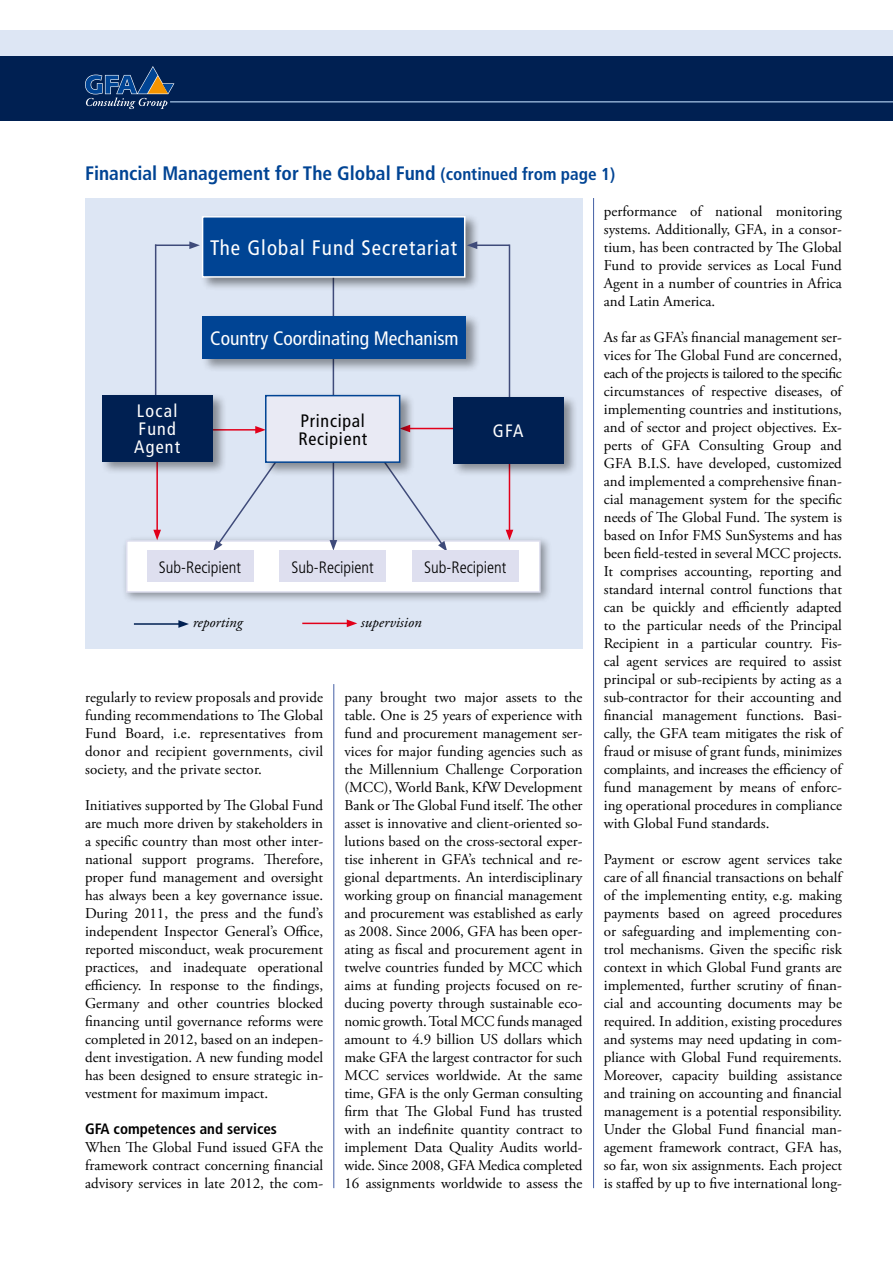
<style>
.page{position:relative;width:893px;height:1263px;background:#fff}
.page>*{position:absolute;margin:0;border:0;box-sizing:border-box;transform-origin:0 0}
.t1{font:condensed 21px "Frutiger LT Std";letter-spacing:.05em;color:#fff}
.t2{font:700 condensed 19.5px "Frutiger LT Std";color:#004494}
.t3{font:condensed 19.5px "Frutiger LT Std";color:#fff}
.t4{font:condensed 18px/18px "Frutiger LT Std";letter-spacing:.04em;color:#000}
.t5{font:condensed 18px/18px "Frutiger LT Std";letter-spacing:.07em;color:#fff}
.t6{font:300 condensed 16.5px "Frutiger LT Std";color:#000}
.t7{font:15px/18px "Adobe Garamond Pro";color:#000;text-align:justify}
.t8{font:700 condensed 15px "Frutiger LT Std";color:#000}
.t9{font:italic 15px "Adobe Garamond Pro";color:#000}
.s1{font-size:17.25px}
</style>
<div class="page">
<div style="left:0;top:55px;width:893px;height:66px;background:#002052"></div>
<svg style="left:85px;top:66px;width:89px;height:43px"></svg>
<hr style="left:170px;top:101px;width:723px;height:1px;background:#a4c2e3">
<div style="left:0;top:30px;width:893px;height:25px;background:#dde6f4"></div>
<div style="left:85px;top:198px;width:498px;height:450px;background:#dde6f4"></div>
<div style="left:121px;top:535px;width:431px;height:69px;background:#000;opacity:.4"></div>
<div style="left:126px;top:540px;width:415px;height:53px;background:#fff;border:2px solid #dedfef"></div>
<hr style="left:408px;top:428px;width:90px;height:1px;background:#e2001a">
<svg style="left:359px;top:427px;width:88px;height:124px"></svg>
<hr style="left:156px;top:442px;width:2px;height:90px;background:#e2001a">
<svg style="left:153px;top:530px;width:8px;height:10px"></svg>
<svg style="left:213px;top:426px;width:87px;height:125px"></svg>
<hr style="left:155px;top:244px;width:1px;height:183px;background:#3f4b7a">
<hr style="left:509px;top:442px;width:1px;height:90px;background:#e2001a">
<svg style="left:506px;top:530px;width:7px;height:10px"></svg>
<hr style="left:509px;top:244px;width:1px;height:181px;background:#3f4b7a">
<hr style="left:333px;top:253px;width:1px;height:159px;background:#3f4b7a">
<hr style="left:155px;top:244px;width:37px;height:2px;background:#3f4b7a">
<svg style="left:189px;top:241px;width:11px;height:8px"></svg>
<div style="left:200px;top:213px;width:280px;height:79px;background:#000;opacity:.45"></div>
<div style="left:203px;top:217px;width:262px;height:60px;background:#004494"></div>
<div style="left:202px;top:216px;width:263px;height:62px;border:2px solid #fff"></div>
<hr style="left:333px;top:442px;width:1px;height:100px;background:#3f4b7a">
<svg style="left:330px;top:540px;width:7px;height:11px"></svg>
<div style="left:263px;top:392px;width:152px;height:84px;background:#000;opacity:.4"></div>
<div style="left:266px;top:396px;width:134px;height:66px;background:#e9eaf4"></div>
<div style="left:265px;top:395px;width:135px;height:68px;border:2px solid #004494"></div>
<div style="left:100px;top:392px;width:127px;height:83px;background:#000;opacity:.4"></div>
<div style="left:102px;top:395px;width:110px;height:66px;background:#002052"></div>
<div style="left:451px;top:394px;width:127px;height:83px;background:#000;opacity:.4"></div>
<div style="left:453px;top:397px;width:110px;height:66px;background:#002052"></div>
<div style="left:147px;top:551px;width:106px;height:31px;background:#dedfef"></div>
<div style="left:280px;top:551px;width:106px;height:31px;background:#dedfef"></div>
<div style="left:412px;top:551px;width:106px;height:31px;background:#dedfef"></div>
<div style="left:201px;top:313px;width:280px;height:59px;background:#000;opacity:.4"></div>
<div style="left:203px;top:316px;width:263px;height:43px;background:#004494"></div>
<hr style="left:475px;top:244px;width:34px;height:2px;background:#3f4b7a">
<svg style="left:467px;top:241px;width:10px;height:8px"></svg>
<hr style="left:302px;top:623px;width:47px;height:1px;background:#e2001a">
<svg style="left:347px;top:619px;width:10px;height:8px"></svg>
<hr style="left:134px;top:623px;width:47px;height:2px;background:#002052">
<svg style="left:178px;top:620px;width:11px;height:8px"></svg>
<hr style="left:333px;top:684px;width:1px;height:504px;background:#4460a5">
<hr style="left:593px;top:198px;width:1px;height:990px;background:#4460a5">
<h2 class="t2" style="left:85px;top:162px;width:532px">Financial Management for The Global Fund <span class="s1">(continued from page 1)</span></h2>
<h1 class="t1" style="left:210px;top:235px;width:248px">The Global Fund Secretariat</h1>
<p class="t5" style="left:134px;top:402px;width:48px">Local<br>Fund<br>Agent</p>
<h2 class="t3" style="left:210px;top:327px;width:250px">Country Coordinating Mechanism</h2>
<p class="t4" style="left:298px;top:411px;width:70px">Principal<br>Recipient</p>
<p class="t5" style="left:493px;top:422px;width:32px">GFA</p>
<p class="t6" style="left:159px;top:558px;width:84px">Sub-Recipient</p>
<p class="t6" style="left:292px;top:558px;width:84px">Sub-Recipient</p>
<p class="t6" style="left:424px;top:558px;width:84px">Sub-Recipient</p>
<p class="t9" style="left:193px;top:613px;width:51px">reporting</p>
<p class="t9" style="left:361px;top:613px;width:62px">supervision</p>
<p class="t7" style="left:85px;top:689px;width:240px">regularly to review proposals and provide funding recommendations to The Global Fund Board, i.e. representatives from donor and recipient governments, civil society, and the private sector.</p>
<p class="t7" style="left:85px;top:797px;width:240px">Initiatives supported by The Global Fund are much more driven by stakeholders in a specific country than most other inter&shy;national support programs. Therefore, proper fund management and oversight has always been a key governance issue.<br>During 2011, the press and the fund’s independent Inspector General’s Office, reported misconduct, weak procurement practices, and inadequate operational efficiency. In response to the findings, Germany and other countries blocked financing until governance reforms were completed in 2012, based on an indepen&shy;dent investigation. A new funding model has been designed to ensure strategic in&shy;vestment for maximum impact.</p>
<p class="t8" style="left:85px;top:1120px;width:193px">GFA competences and services</p>
<p class="t7" style="left:85px;top:1139px;width:240px">When The Global Fund issued GFA the framework contract concerning financial advisory services in late 2012, the com-</p>
<p class="t7" style="left:344px;top:689px;width:240px">pany brought two major assets to the table. One is 25 years of experience with fund and procurement management ser&shy;vices for major funding agencies such as the Millennium Challenge Corporation (MCC), World Bank, KfW Development Bank or The Global Fund itself. The other asset is innovative and client-oriented so&shy;lutions based on the cross-sectoral exper&shy;tise inherent in GFA’s technical and re&shy;gional departments. An interdisciplinary working group on financial management and procurement was established as early as 2008. Since 2006, GFA has been oper&shy;ating as fiscal and procurement agent in twelve countries funded by MCC which aims at funding projects focused on re&shy;ducing poverty through sustainable eco&shy;nomic growth. Total MCC funds managed amount to 4.9 billion US dollars which make GFA the largest contractor for such MCC services worldwide. At the same time, GFA is the only German consulting firm that The Global Fund has trusted with an indefinite quantity contract to implement Data Quality Audits world&shy;wide. Since 2008, GFA Medica completed 16 assignments worldwide to assess the</p>
<p class="t7" style="left:604px;top:203px;width:240px">performance of national monitoring systems. Additionally, GFA, in a consor&shy;tium, has been contracted by The Global Fund to provide services as Local Fund Agent in a number of countries in Africa and Latin America.</p>
<p class="t7" style="left:604px;top:329px;width:240px">As far as GFA’s financial management ser&shy;vices for The Global Fund are concerned, each of the projects is tailored to the specific circumstances of respective diseases, of implementing countries and institutions, and of sector and project objectives. Ex&shy;perts of GFA Consulting Group and GFA B.I.S. have developed, customized and implemented a comprehensive finan&shy;cial management system for the specific needs of The Global Fund. The system is based on Infor FMS SunSystems and has been field-tested in several MCC projects.<br>It comprises accounting, reporting and standard internal control functions that can be quickly and efficiently adapted to the particular needs of the Principal Recipient in a particular country. Fis&shy;cal agent services are required to assist principal or sub-recipients by acting as a sub-contractor for their accounting and financial management functions. Basi&shy;cally, the GFA team mitigates the risk of fraud or misuse of grant funds, minimizes complaints, and increases the efficiency of fund management by means of enforc&shy;ing operational procedures in compliance with Global Fund standards.</p>
<p class="t7" style="left:604px;top:851px;width:240px">Payment or escrow agent services take care of all financial transactions on behalf of the implementing entity, e.g. making payments based on agreed procedures or safeguarding and implementing con&shy;trol mechanisms. Given the specific risk context in which Global Fund grants are implemented, further scrutiny of finan&shy;cial and accounting documents may be required. In addition, existing procedures and systems may need updating in com&shy;pliance with Global Fund requirements.<br>Moreover, capacity building assistance and training on accounting and financial management is a potential responsibility.<br>Under the Global Fund financial man&shy;agement framework contract, GFA has, so far, won six assignments. Each project is staffed by up to five international long-</p>
</div>
